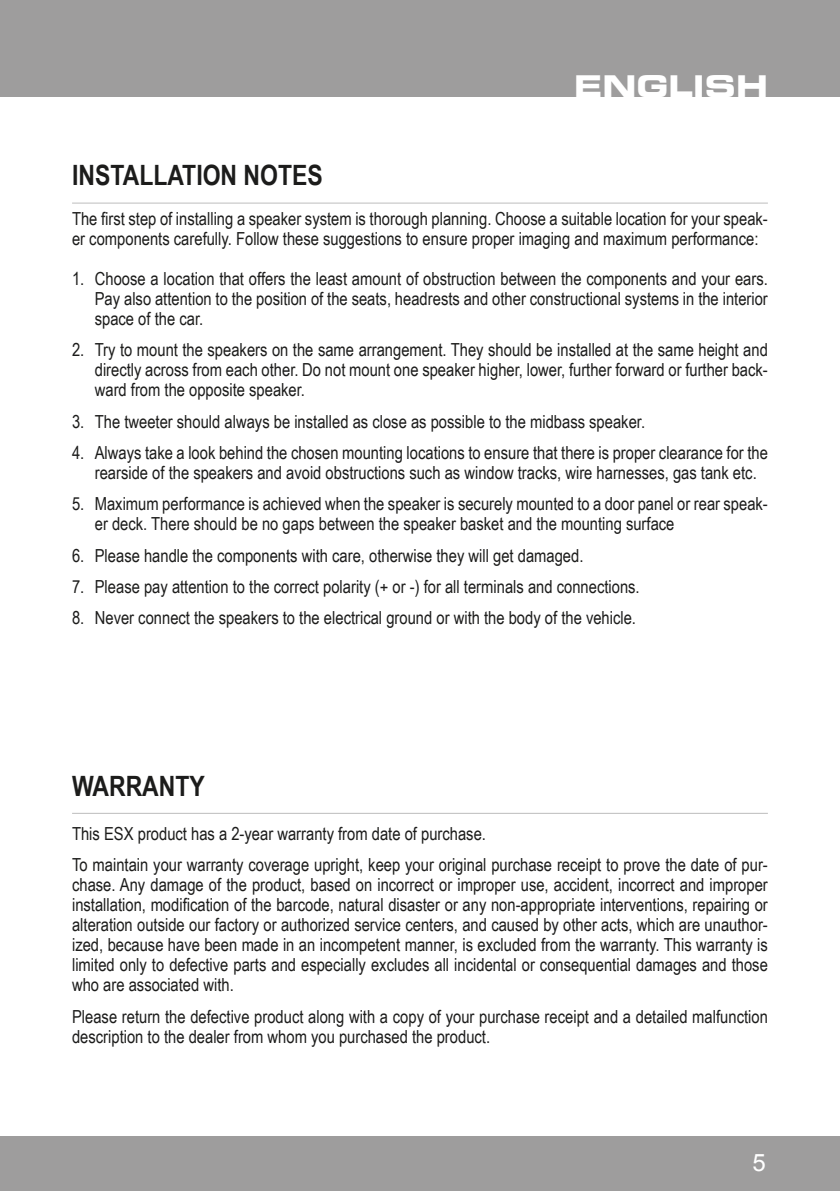
<style>
.page{position:relative;width:840px;height:1191px;background:#fff}
.page>*{position:absolute;margin:0;border:0;box-sizing:border-box;transform-origin:0 0}
.t1{font:30px "Eurostile Bold Extended Two";color:#fff}
.t2{font:700 28px "Arial Narrow";color:#1c1c1b}
.t3{font:24px "Arial";color:#fff}
.t4{font:18px/20px "Arial Narrow";color:#1c1c1b}
</style>
<div class="page">
<div style="left:0;top:0;width:839px;height:96px;background:#9e9d9d"></div>
<div style="left:0;top:1136px;width:839px;height:55px;background:#9e9d9d"></div>
<hr style="left:72px;top:203px;width:695px;height:1px;background:#bdbdbd">
<hr style="left:72px;top:813px;width:695px;height:1px;background:#bdbdbd">
<h1 class="t1" style="left:574px;top:65px;width:195px">ENGLISH</h1>
<h2 class="t2" style="left:72px;top:154px;width:252px">INSTALLATION NOTES</h2>
<p class="t4" style="left:72px;top:208px;width:697px">The first step of installing a speaker system is thorough planning. Choose a suitable location for your speak&shy;er components carefully. Follow these suggestions to ensure proper imaging and maximum performance:</p>
<p class="t4" style="left:95px;top:268px;width:674px;text-align:justify;text-indent:-23px">1. Choose a location that offers the least amount of obstruction between the components and your ears.<br>Pay also attention to the position of the seats, headrests and other constructional systems in the interior space of the car.</p>
<p class="t4" style="left:95px;top:339px;width:674px;text-align:justify;text-indent:-23px">2. Try to mount the speakers on the same arrangement. They should be installed at the same height and directly across from each other. Do not mount one speaker higher, lower, further forward or further back&shy;ward from the opposite speaker.</p>
<p class="t4" style="left:72px;top:410px;width:574px">3. The tweeter should always be installed as close as possible to the midbass speaker.</p>
<p class="t4" style="left:95px;top:442px;width:674px;text-indent:-23px">4. Always take a look behind the chosen mounting locations to ensure that there is proper clearance for the rearside of the speakers and avoid obstructions such as window tracks, wire harnesses, gas tank etc.</p>
<p class="t4" style="left:95px;top:493px;width:674px;text-indent:-23px">5. Maximum performance is achieved when the speaker is securely mounted to a door panel or rear speak&shy;er deck. There should be no gaps between the speaker basket and the mounting surface</p>
<p class="t4" style="left:72px;top:544px;width:512px">6. Please handle the components with care, otherwise they will get damaged.</p>
<p class="t4" style="left:72px;top:576px;width:569px">7. Please pay attention to the correct polarity (+ or -) for all terminals and connections.</p>
<p class="t4" style="left:72px;top:607px;width:565px">8. Never connect the speakers to the electrical ground or with the body of the vehicle.</p>
<h2 class="t2" style="left:72px;top:765px;width:134px">WARRANTY</h2>
<p class="t4" style="left:72px;top:817px;width:697px;line-height:31.4px">This ESX product has a 2-year warranty from date of purchase.<br>To maintain your warranty coverage upright, keep your original purchase receipt to prove the date of pur-</p>
<p class="t4" style="left:72px;top:874px;width:697px;text-align:justify">chase. Any damage of the product, based on incorrect or improper use, accident, incorrect and improper installation, modification of the barcode, natural disaster or any non-appropriate interventions, repairing or alteration outside our factory or authorized service centers, and caused by other acts, which are unauthor&shy;ized, because have been made in an incompetent manner, is excluded from the warranty. This warranty is limited only to defective parts and especially excludes all incidental or consequential damages and those who are associated with.</p>
<p class="t4" style="left:72px;top:1005px;width:697px">Please return the defective product along with a copy of your purchase receipt and a detailed malfunction description to the dealer from whom you purchased the product.</p>
<h3 class="t3" style="left:752px;top:1147px;width:15px">5</h3>
</div>
